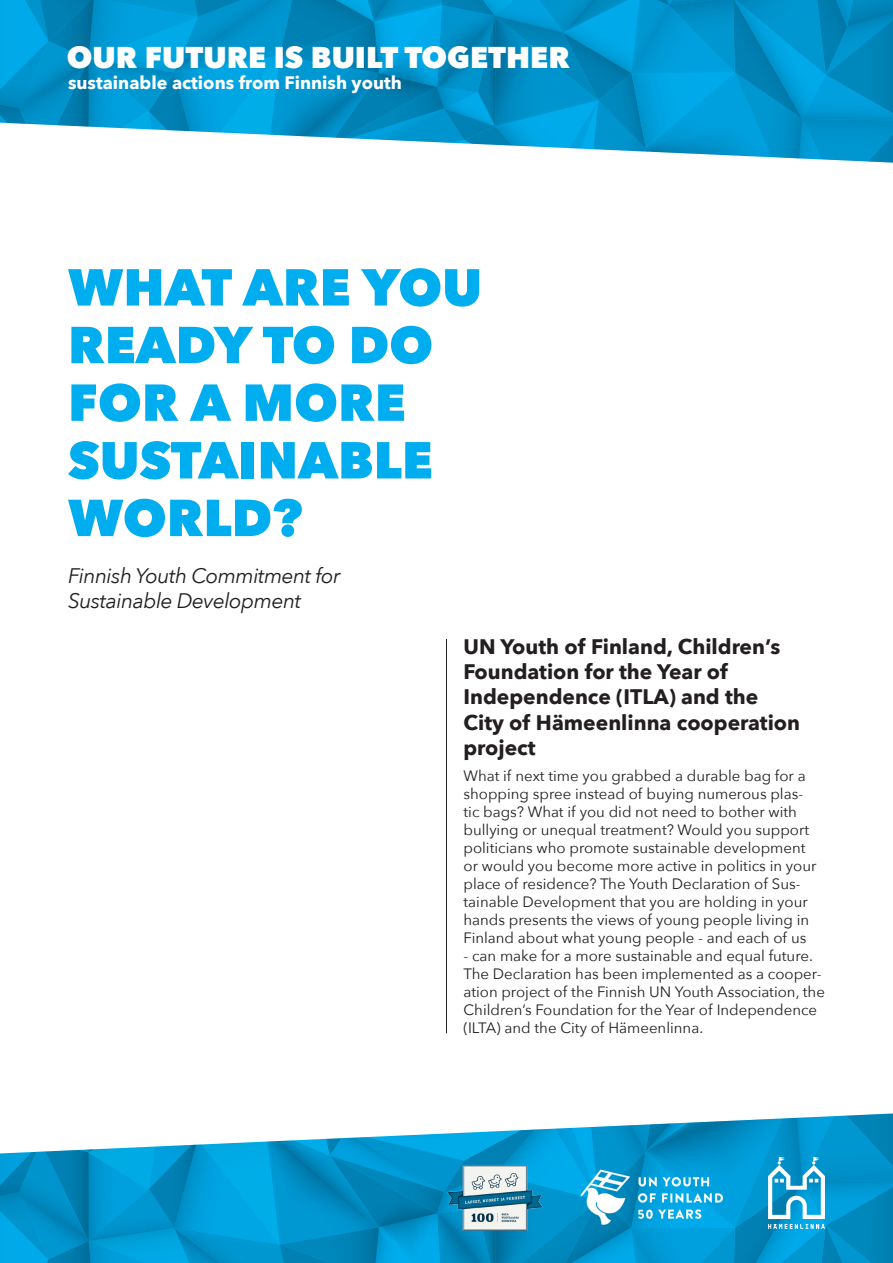
<style>
.page{position:relative;width:893px;height:1263px;background:#fff}
.page>*{position:absolute;margin:0;border:0;box-sizing:border-box;transform-origin:0 0}
.Otsikko_1{font:800 51.45px/57.6px "Avenir Next";color:#00aeef}
.t1{font:800 30px "Avenir Next";color:#fff}
.Otsikko_2{font:700 21px/25.2px "Avenir Next";color:#231f20}
.Alaotsikko{font:italic 21px/25.2px "Avenir Next";letter-spacing:-.025em;color:#231f20}
.t2{font:700 18px "Avenir Next";color:#fff}
.Leipä_en{font:15px/18px "Avenir Next";color:#231f20}
</style>
<div class="page">
<svg style="left:0;top:0;width:893px;height:163px;background:#1fa0d1"></svg>
<svg style="left:0;top:1113px;width:893px;height:150px"></svg>
<img style="left:445px;top:1164px;width:98px;height:67px">
<img style="left:566px;top:1162px;width:174px;height:70px">
<hr style="left:446px;top:639px;width:1px;height:394px;background:#231f20">
<h2 class="t1" style="left:67px;top:39px;width:504px">OUR FUTURE IS BUILT TOGETHER</h2>
<p class="t2" style="left:68px;top:67px;width:335px">sustainable actions from Finnish youth</p>
<p class="Otsikko_1" style="left:68px;top:258px;width:415px">WHAT ARE YOU<br>READY TO DO<br>FOR A MORE<br>SUSTAINABLE<br>WORLD?</p>
<p class="Alaotsikko" style="left:68px;top:562px;width:274px">Finnish Youth Commitment for<br>Sustainable Development</p>
<p class="Otsikko_2" style="left:463px;top:634px;width:338px">UN Youth of Finland, Children’s<br>Foundation for the Year of<br>Independence (ITLA) and the<br>City of Hämeenlinna cooperation project</p>
<p class="Leipä_en" style="left:463px;top:766px;width:354px">What if next time you grabbed a durable bag for a shopping spree instead of buying numerous plas&shy;tic bags? What if you did not need to bother with bullying or unequal treatment? Would you support politicians who promote sustainable development or would you become more active in politics in your place of residence? The Youth Declaration of Sus&shy;tainable Development that you are holding in your hands presents the views of young people living in Finland about what young people - and each of us</p>
<p class="Leipä_en" style="left:463px;top:946px;width:363px">- can make for a more sustainable and equal future.<br>The Declaration has been implemented as a cooper&shy;ation project of the Finnish UN Youth Association, the Children’s Foundation for the Year of Independence (ILTA) and the City of Hämeenlinna.</p>
</div>
